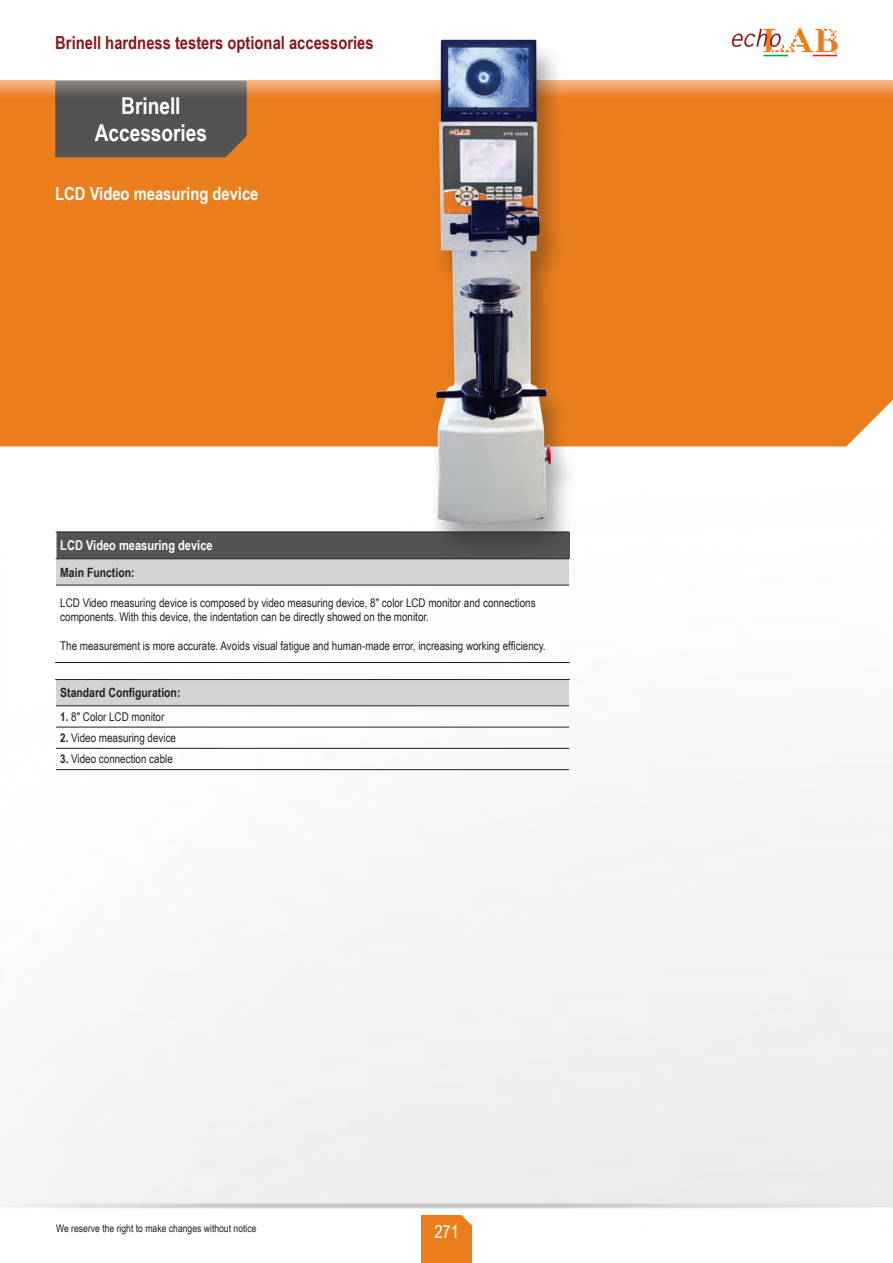
<style>
.page{position:relative;width:893px;height:1263px;background:#fff}
.page>*{position:absolute;margin:0;border:0;box-sizing:border-box;transform-origin:0 0}
.t1{font:700 23.25px/27px "Arial Narrow";color:#fff;text-align:center}
.t2{font:700 18px "Arial Narrow";color:#88181b}
.t3{font:700 18px "Arial Narrow";color:#fff}
.t4{font:18px "Arial Narrow";color:#fff}
.t5{font:700 13.5px "Arial Narrow";color:#fff}
.t6{font:700 12.75px "Arial Narrow";color:#231f20}
.t7{font:12px/14.4px "Arial Narrow";color:#231f20}
.t8{font:10.5px "Arial Narrow";color:#231f20}
.s1{font-weight:700}
</style>
<div class="page">
<div style="left:0;top:98px;width:893px;height:348px;background:#ea7e1d"></div>
<svg style="left:1px;top:81px;width:892px;height:17px;background:#ef9a51"></svg>
<svg style="left:0;top:81px;width:1px;height:17px"></svg>
<div style="left:421px;top:1215px;width:51px;height:48px;background:#ea7e1d"></div>
<svg style="left:731px;top:28px;width:107px;height:28px"></svg>
<div style="left:56px;top:532px;width:513px;height:27px;background:#555252"></div>
<svg style="left:56px;top:559px;width:513px;height:146px"></svg>
<hr style="left:56px;top:727px;width:513px;height:1px;background:#231f20">
<hr style="left:56px;top:748px;width:513px;height:1px;background:#231f20">
<hr style="left:56px;top:769px;width:513px;height:1px;background:#231f20">
<hr style="left:56px;top:531px;width:513px;height:1px;background:#231f20">
<hr style="left:55px;top:662px;width:515px;height:1px;background:#231f20">
<hr style="left:56px;top:558px;width:513px;height:1px;background:#231f20">
<hr style="left:56px;top:585px;width:513px;height:1px;background:#231f20">
<hr style="left:55px;top:679px;width:515px;height:1px;background:#231f20">
<hr style="left:56px;top:705px;width:513px;height:1px;background:#231f20">
<svg style="left:56px;top:532px;width:1px;height:26px"></svg>
<div style="left:428px;top:40px;width:151px;height:522px;background:#231f20;opacity:.4"></div>
<img style="left:400px;top:39px;width:177px;height:497px">
<div style="left:55px;top:98px;width:192px;height:59px;background:#555252"></div>
<svg style="left:55px;top:81px;width:192px;height:17px;background:#6f6c6c"></svg>
<h2 class="t2" style="left:55px;top:29px;width:320px">Brinell hardness testers optional accessories</h2>
<h1 class="t1" style="left:95px;top:91px;width:114px">Brinell<br>Accessories</h1>
<h2 class="t3" style="left:55px;top:180px;width:205px">LCD Video measuring device</h2>
<p class="t5" style="left:60px;top:535px;width:154px">LCD Video measuring device</p>
<p class="t6" style="left:60px;top:562px;width:76px">Main Function:</p>
<p class="t7" style="left:60px;top:595px;width:477px">LCD Video measuring device is composed by video measuring device, 8" color LCD monitor and connections components. With this device, the indentation can be directly showed on the monitor.</p>
<p class="t7" style="left:60px;top:638px;width:487px">The measurement is more accurate. Avoids visual fatigue and human-made error, increasing working efficiency.</p>
<p class="t6" style="left:60px;top:683px;width:122px">Standard Configuration:</p>
<p class="t7" style="left:60px;top:709px;width:106px"><span class="s1">1.</span> 8" Color LCD monitor</p>
<p class="t7" style="left:60px;top:730px;width:117px"><span class="s1">2.</span> Video measuring device</p>
<p class="t7" style="left:60px;top:751px;width:114px"><span class="s1">3.</span> Video connection cable</p>
<p class="t8" style="left:56px;top:1221px;width:202px">We reserve the right to make changes without notice</p>
<h2 class="t4" style="left:434px;top:1218px;width:26px">271</h2>
</div>
